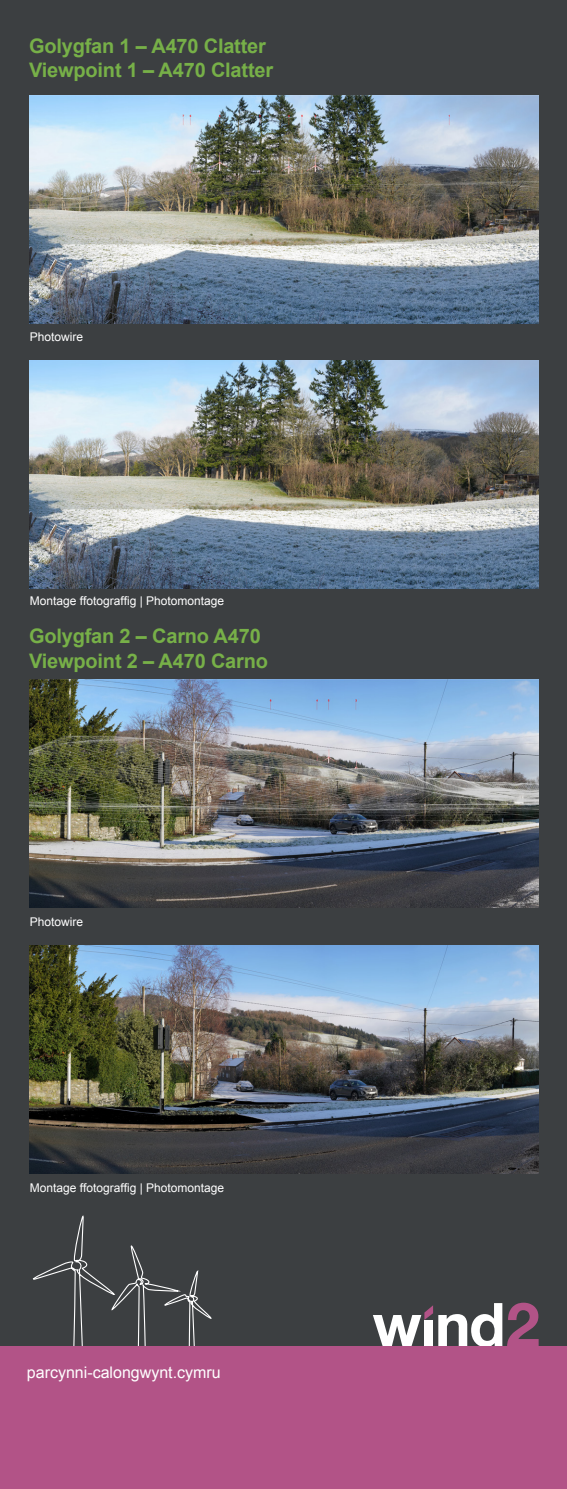
<style>
.page{position:relative;width:567px;height:1489px;background:#fff}
.page>*{position:absolute;margin:0;border:0;box-sizing:border-box;transform-origin:0 0}
.t1{font:700 20px/24px "Arial";letter-spacing:-.01em;color:#77b048}
.t2{font:16px "Arial";color:#fff}
.t3{font:12px "Arial";color:#fff}
</style>
<div class="page">
<div style="left:0;top:0;width:567px;height:1488px;background:#3c3f41"></div>
<img style="left:29px;top:95px;width:510px;height:229px">
<img style="left:29px;top:679px;width:510px;height:228px">
<img style="left:29px;top:360px;width:510px;height:229px">
<img style="left:29px;top:945px;width:510px;height:228px">
<svg style="left:32px;top:1215px;width:507px;height:131px"></svg>
<div style="left:0;top:1346px;width:567px;height:142px;background:#b25387"></div>
<p class="t1" style="left:29px;top:34px;width:245px">Golygfan 1 – A470 Clatter<br>Viewpoint 1 – A470 Clatter</p>
<p class="t3" style="left:30px;top:328px;width:55px">Photowire</p>
<p class="t3" style="left:30px;top:593px;width:196px">Montage ffotograffig | Photomontage</p>
<p class="t1" style="left:29px;top:625px;width:240px">Golygfan 2 – Carno A470<br>Viewpoint 2 – A470 Carno</p>
<p class="t3" style="left:30px;top:913px;width:55px">Photowire</p>
<p class="t3" style="left:30px;top:1179px;width:196px">Montage ffotograffig | Photomontage</p>
<p class="t2" style="left:27px;top:1361px;width:195px">parcynni-calongwynt.cymru</p>
</div>
